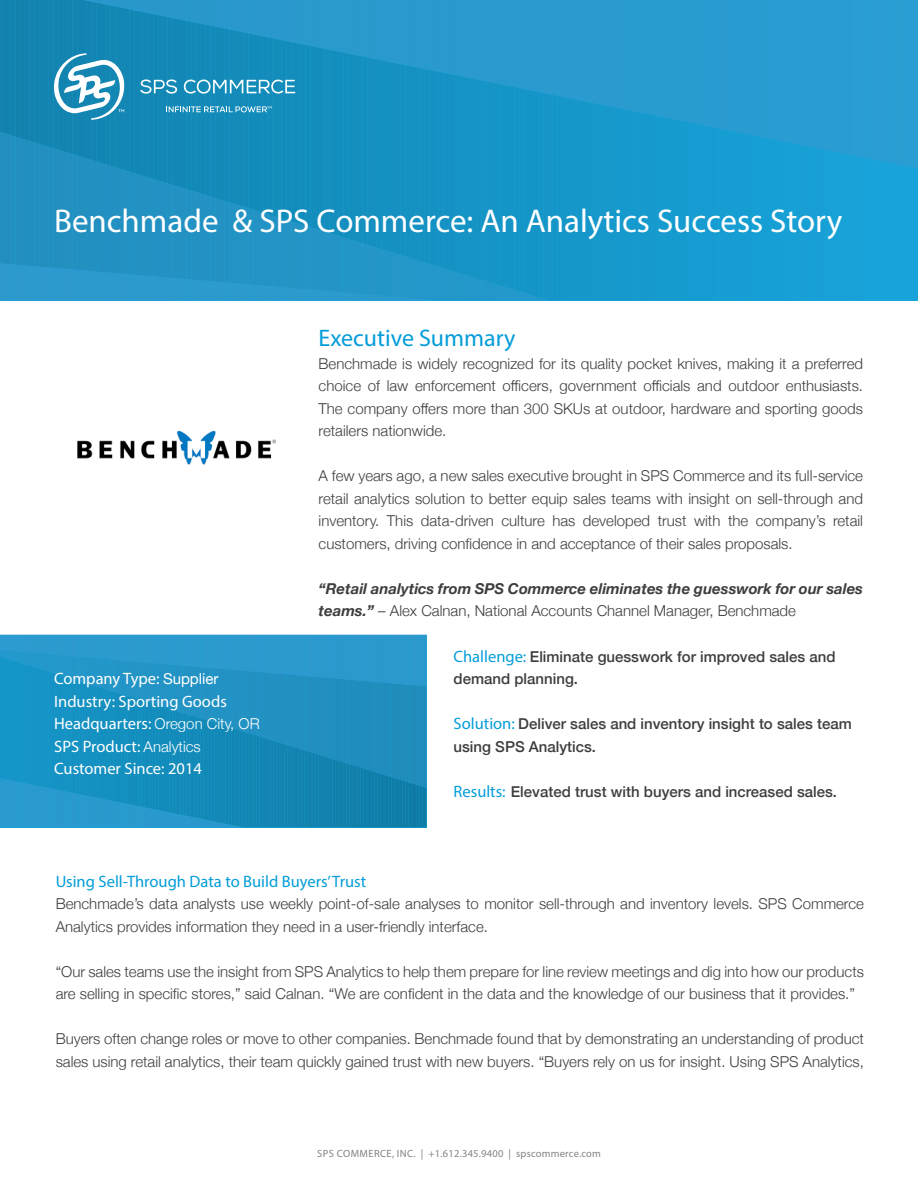
<style>
.page{position:relative;width:918px;height:1188px;background:#fff}
.page>*{position:absolute;margin:0;border:0;box-sizing:border-box;transform-origin:0 0}
.t1{font:33px "Myriad Pro";color:#fff}
.t2{font:24px "Myriad Pro";color:#049dd9}
.t3{font:16.5px "Myriad Pro";color:#fff}
.t4{font:16.5px "Myriad Pro";color:#049dd9}
.t5{font:300 15px/22.5px "Helvetica Neue";color:#3e3e3f}
.t6{font:500 15px/22.5px "Helvetica Neue";color:#3e3e3f}
.t7{font:italic 700 15px/22.5px "Helvetica Neue";color:#3e3e3f}
.t8{font:10.5px "Myriad Pro";letter-spacing:.02em;color:#808285}
.s1{font-family:"Helvetica Neue";font-size:15px}
.s2{font-family:"Helvetica Neue";font-weight:300;font-size:15px}
.s3{font-weight:300;font-style:normal}
.s4{font-family:"Myriad Pro";font-weight:400;font-size:16.5px;color:#049dd9}
</style>
<div class="page">
<hr style="left:425px;top:787px;width:2px;height:40px;background:#0f7aa3">
<hr style="left:425px;top:686px;width:2px;height:102px;background:#218ab9">
<hr style="left:425px;top:635px;width:2px;height:51px;background:#2d98cb">
<svg style="left:0;top:635px;width:425px;height:193px;background:#1d90c1"></svg>
<hr style="left:0;top:0;width:1px;height:132px;background:#1381ad">
<hr style="left:0;top:132px;width:1px;height:131px;background:#238ebe">
<hr style="left:0;top:263px;width:1px;height:38px;background:#2d98cc">
<svg style="left:1px;top:0;width:917px;height:301px;background:#1e96c8"></svg>
<img style="left:77px;top:430px;width:199px;height:35px">
<p class="t1" style="left:54px;top:201px;width:790px">Benchmade &amp; SPS Commerce: An Analytics Success Story</p>
<p class="t3" style="left:54px;top:668px;width:166px">Company Type: <span class="s1">Supplier</span></p>
<p class="t3" style="left:54px;top:691px;width:174px">Industry: Sporting Goods</p>
<p class="t3" style="left:54px;top:713px;width:207px">Headquarters: <span class="s2">Oregon City, OR</span></p>
<p class="t3" style="left:54px;top:736px;width:148px">SPS Product: <span class="s2">Analytics</span></p>
<p class="t3" style="left:54px;top:758px;width:149px">Customer Since: 2014</p>
<p class="t2" style="left:319px;top:324px;width:198px">Executive Summary</p>
<p class="t5" style="left:319px;top:351px;width:546px;text-align:justify">Benchmade is widely recognized for its quality pocket knives, making it a preferred choice of law enforcement officers, government officials and outdoor enthusiasts.<br>The company offers more than 300 SKUs at outdoor, hardware and sporting goods retailers nationwide.</p>
<p class="t5" style="left:319px;top:464px;width:546px;text-align:justify">A few years ago, a new sales executive brought in SPS Commerce and its full-service retail analytics solution to better equip sales teams with insight on sell-through and inventory. This data-driven culture has developed trust with the company’s retail customers, driving confidence in and acceptance of their sales proposals.</p>
<p class="t7" style="left:319px;top:578px;width:546px">“Retail analytics from SPS Commerce eliminates the guesswork for our sales teams.” <span class="s3">– Alex Calnan, National Accounts Channel Manager, Benchmade</span></p>
<p class="t6" style="left:454px;top:644px;width:383px"><span class="s4">Challenge:</span> Eliminate guesswork for improved sales and demand planning.</p>
<p class="t6" style="left:454px;top:711px;width:400px"><span class="s4">Solution:</span> Deliver sales and inventory insight to sales team using SPS Analytics.</p>
<p class="t6" style="left:454px;top:779px;width:385px"><span class="s4">Results:</span> Elevated trust with buyers and increased sales.</p>
<p class="t4" style="left:56px;top:871px;width:312px">Using Sell-Through Data to Build Buyers’ Trust</p>
<p class="t5" style="left:56px;top:891px;width:810px">Benchmade’s data analysts use weekly point-of-sale analyses to monitor sell-through and inventory levels. SPS Commerce<br>Analytics provides information they need in a user-friendly interface.</p>
<p class="t5" style="left:56px;top:959px;width:810px">“Our sales teams use the insight from SPS Analytics to help them prepare for line review meetings and dig into how our products are selling in specific stores,” said Calnan. “We are confident in the data and the knowledge of our business that it provides.”</p>
<p class="t5" style="left:56px;top:1026px;width:810px">Buyers often change roles or move to other companies. Benchmade found that by demonstrating an understanding of product sales using retail analytics, their team quickly gained trust with new buyers. “Buyers rely on us for insight. Using SPS Analytics,</p>
<p class="t8" style="left:317px;top:1147px;width:285px">SPS COMMERCE, INC. | +1.612.345.9400 | spscommerce.com</p>
</div>
